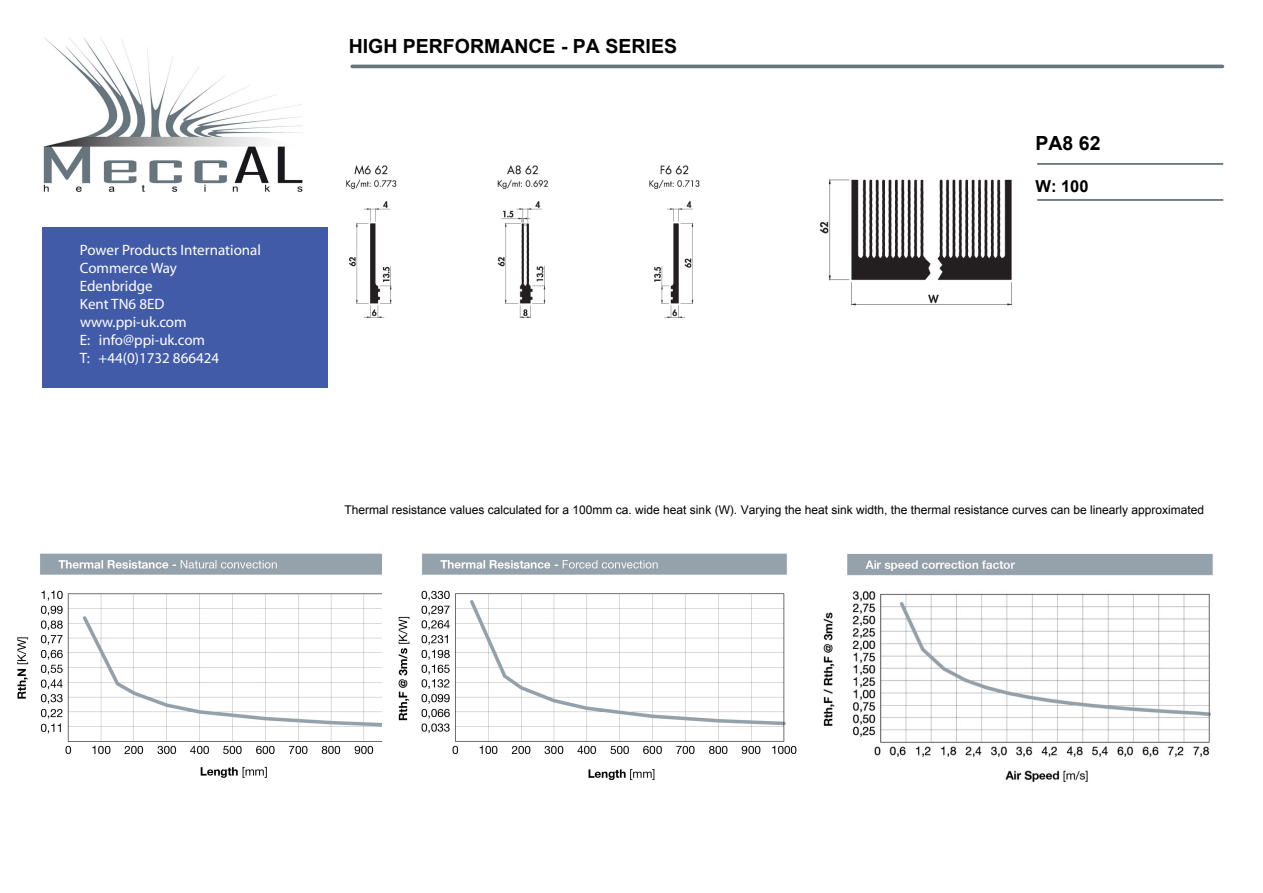
<style>
.page{position:relative;width:1263px;height:893px;background:#fff}
.page>*{position:absolute;margin:0;border:0;box-sizing:border-box;transform-origin:0 0}
.t1{font:700 19.5px "Arial";color:#000}
.t2{font:700 16.5px "Arial";color:#000}
.t3{font:15px/18px "Myriad";color:#fff}
.t4{font:12px "Arial";color:#000}
</style>
<div class="page">
<img style="left:42px;top:37px;width:1183px;height:351px">
<img style="left:340px;top:162px;width:680px;height:160px">
<img style="left:17px;top:553px;width:365px;height:225px">
<img style="left:398px;top:553px;width:399px;height:228px">
<img style="left:823px;top:553px;width:390px;height:229px">
<div style="left:42px;top:228px;width:285px;height:160px;background:#425ba9"></div>
<p class="t3" style="left:80px;top:242px;width:183px">Power Products International<br>Commerce Way<br>Edenbridge<br>Kent TN6 8ED</p>
<p class="t3" style="left:80px;top:332px;width:141px">E: info@ppi-uk.com<br>T: +44(0)1732 866424</p>
<p class="t3" style="left:80px;top:314px;width:108px">www.ppi-uk.com</p>
<h1 class="t1" style="left:349px;top:33px;width:330px">HIGH PERFORMANCE - PA SERIES</h1>
<h1 class="t1" style="left:1035px;top:131px;width:67px">PA8 62</h1>
<h2 class="t2" style="left:1035px;top:175px;width:55px">W: 100</h2>
<p class="t4" style="left:344px;top:502px;width:861px">Thermal resistance values calculated for a 100mm ca. wide heat sink (W). Varying the heat sink width, the thermal resistance curves can be linearly approximated</p>
</div>
